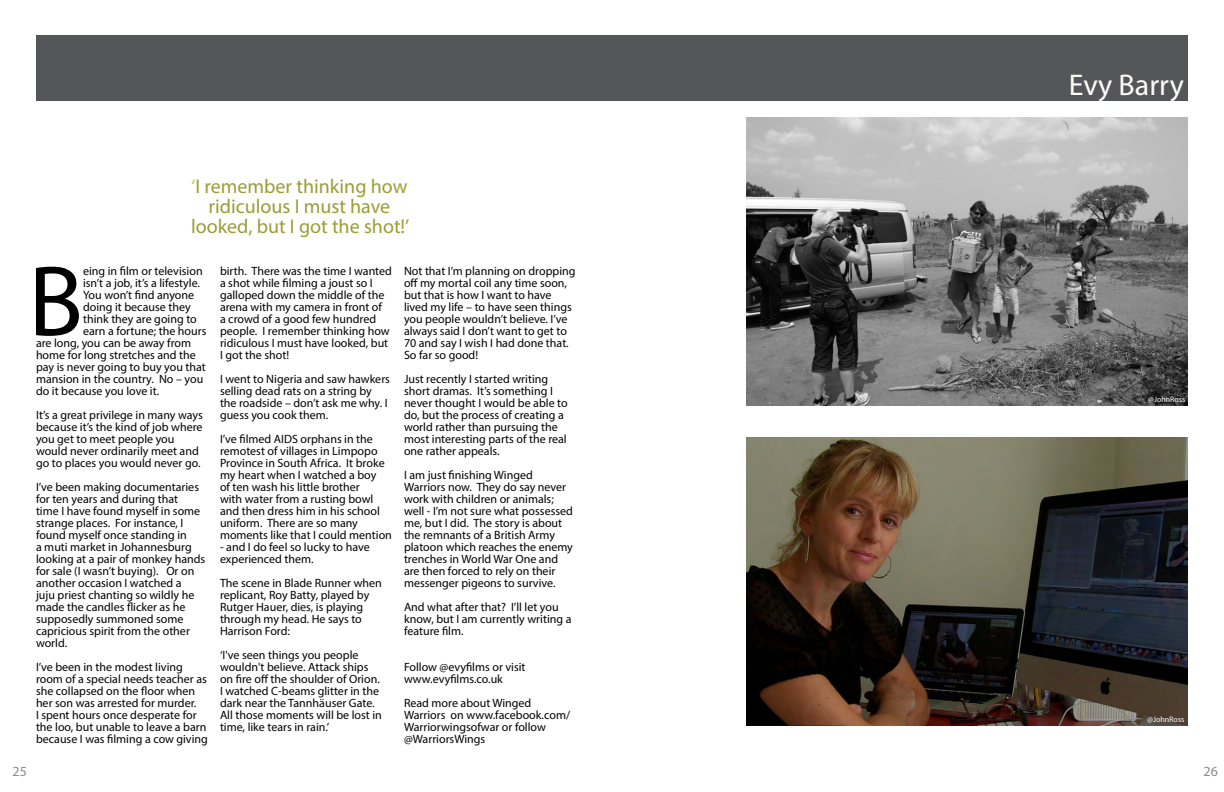
<style>
.page{position:relative;width:1224px;height:792px;background:#fff}
.page>*{position:absolute;margin:0;border:0;box-sizing:border-box;transform-origin:0 0}
.t1{font:101px "Myriad Pro";color:#000}
.t2{font:30px "Myriad Pro";color:#fffef9}
.t3{font:20px/20px "Myriad Pro";color:#9c9c39;text-align:center}
.t4{font:14px "Myriad Pro";color:#8a8c8e}
.t5{font:12px/12px "Myriad Pro";color:#000}
.t6{font:8px "Myriad Pro";color:#fff}
.s1{color:#c4d600}
</style>
<div class="page">
<div style="left:36px;top:35px;width:553px;height:66px;background:#55565a"></div>
<div style="left:577px;top:35px;width:611px;height:66px;background:#55565a"></div>
<img style="left:746px;top:437px;width:442px;height:288px">
<img style="left:746px;top:118px;width:442px;height:288px">
<h3 class="t3" style="left:191px;top:175px;width:220px"><span class="s1">‘</span>I remember thinking how ridiculous I must have looked, but I got the shot!’</h3>
<h1 class="t1" style="left:28px;top:239px;width:56px">B</h1>
<p class="t5" style="left:83px;top:265px;width:121px">eing in film or television</p>
<p class="t5" style="left:83px;top:277px;width:119px">isn’t a job, it’s a lifestyle.</p>
<p class="t5" style="left:83px;top:289px;width:113px">You won’t find anyone</p>
<p class="t5" style="left:83px;top:301px;width:109px">doing it because they</p>
<p class="t5" style="left:83px;top:313px;width:115px">think they are going to</p>
<p class="t5" style="left:83px;top:325px;width:125px">earn a fortune; the hours</p>
<p class="t5" style="left:36px;top:337px;width:157px">are long, you can be away from</p>
<p class="t5" style="left:36px;top:349px;width:161px">home for long stretches and the</p>
<p class="t5" style="left:36px;top:361px;width:171px">pay is never going to buy you that</p>
<p class="t5" style="left:36px;top:373px;width:169px">mansion in the country. No – you</p>
<p class="t5" style="left:36px;top:385px;width:125px">do it because you love it.</p>
<p class="t5" style="left:36px;top:409px;width:168px">It’s a great privilege in many ways because it’s the kind of job where you get to meet people you would never ordinarily meet and go to places you would never go.</p>
<p class="t5" style="left:36px;top:481px;width:171px">I’ve been making documentaries for ten years and during that<br>time I have found myself in some strange places. For instance, I found myself once standing in<br>a muti market in Johannesburg looking at a pair of monkey hands for sale (I wasn’t buying). Or on another occasion I watched a<br>juju priest chanting so wildly he made the candles flicker as he supposedly summoned some capricious spirit from the other world.</p>
<p class="t5" style="left:36px;top:661px;width:173px">I’ve been in the modest living room of a special needs teacher as she collapsed on the floor when her son was arrested for murder.<br>I spent hours once desperate for the loo, but unable to leave a barn because I was filming a cow giving</p>
<p class="t5" style="left:220px;top:265px;width:173px">birth. There was the time I wanted a shot while filming a joust so I galloped down the middle of the arena with my camera in front of<br>a crowd of a good few hundred people. I remember thinking how ridiculous I must have looked, but<br>I got the shot!</p>
<p class="t5" style="left:220px;top:373px;width:172px">I went to Nigeria and saw hawkers selling dead rats on a string by the roadside – don’t ask me why. I guess you cook them.</p>
<p class="t5" style="left:220px;top:433px;width:173px">I’ve filmed AIDS orphans in the remotest of villages in Limpopo<br>Province in South Africa. It broke my heart when I watched a boy<br>of ten wash his little brother<br>with water from a rusting bowl and then dress him in his school uniform. There are so many moments like that I could mention</p>
<p class="t5" style="left:220px;top:541px;width:151px">- and I do feel so lucky to have experienced them.</p>
<p class="t5" style="left:220px;top:577px;width:163px">The scene in Blade Runner when replicant, Roy Batty, played by<br>Rutger Hauer, dies, is playing through my head. He says to<br>Harrison Ford:</p>
<p class="t5" style="left:220px;top:649px;width:163px">‘I've seen things you people wouldn't believe. Attack ships on fire off the shoulder of Orion.<br>I watched C-beams glitter in the dark near the Tannhäuser Gate.<br>All those moments will be lost in time, like tears in rain.’</p>
<p class="t5" style="left:404px;top:265px;width:173px">Not that I’m planning on dropping off my mortal coil any time soon, but that is how I want to have lived my life – to have seen things you people wouldn’t believe. I’ve always said I don’t want to get to<br>70 and say I wish I had done that.<br>So far so good!</p>
<p class="t5" style="left:404px;top:373px;width:165px">Just recently I started writing short dramas. It’s something I never thought I would be able to do, but the process of creating a world rather than pursuing the most interesting parts of the real one rather appeals.</p>
<p class="t5" style="left:404px;top:469px;width:170px">I am just finishing Winged<br>Warriors now. They do say never work with children or animals; well - I’m not sure what possessed me, but I did. The story is about the remnants of a British Army platoon which reaches the enemy trenches in World War One and are then forced to rely on their messenger pigeons to survive.</p>
<p class="t5" style="left:404px;top:601px;width:169px">And what after that? I’ll let you know, but I am currently writing a feature film.</p>
<p class="t5" style="left:404px;top:661px;width:123px">Follow @evyfilms or visit www.evyfilms.co.uk</p>
<p class="t5" style="left:404px;top:697px;width:168px">Read more about Winged<br>Warriors on www.facebook.com/<br>Warriorwingsofwar or follow @WarriorsWings</p>
<h2 class="t2" style="left:1069px;top:66px;width:117px">Evy Barry</h2>
<p class="t6" style="left:1148px;top:394px;width:39px">@JohnRoss</p>
<p class="t6" style="left:1147px;top:714px;width:39px">@JohnRoss</p>
<p class="t4" style="left:13px;top:762px;width:16px">25</p>
<p class="t4" style="left:1204px;top:762px;width:16px">26</p>
</div>
